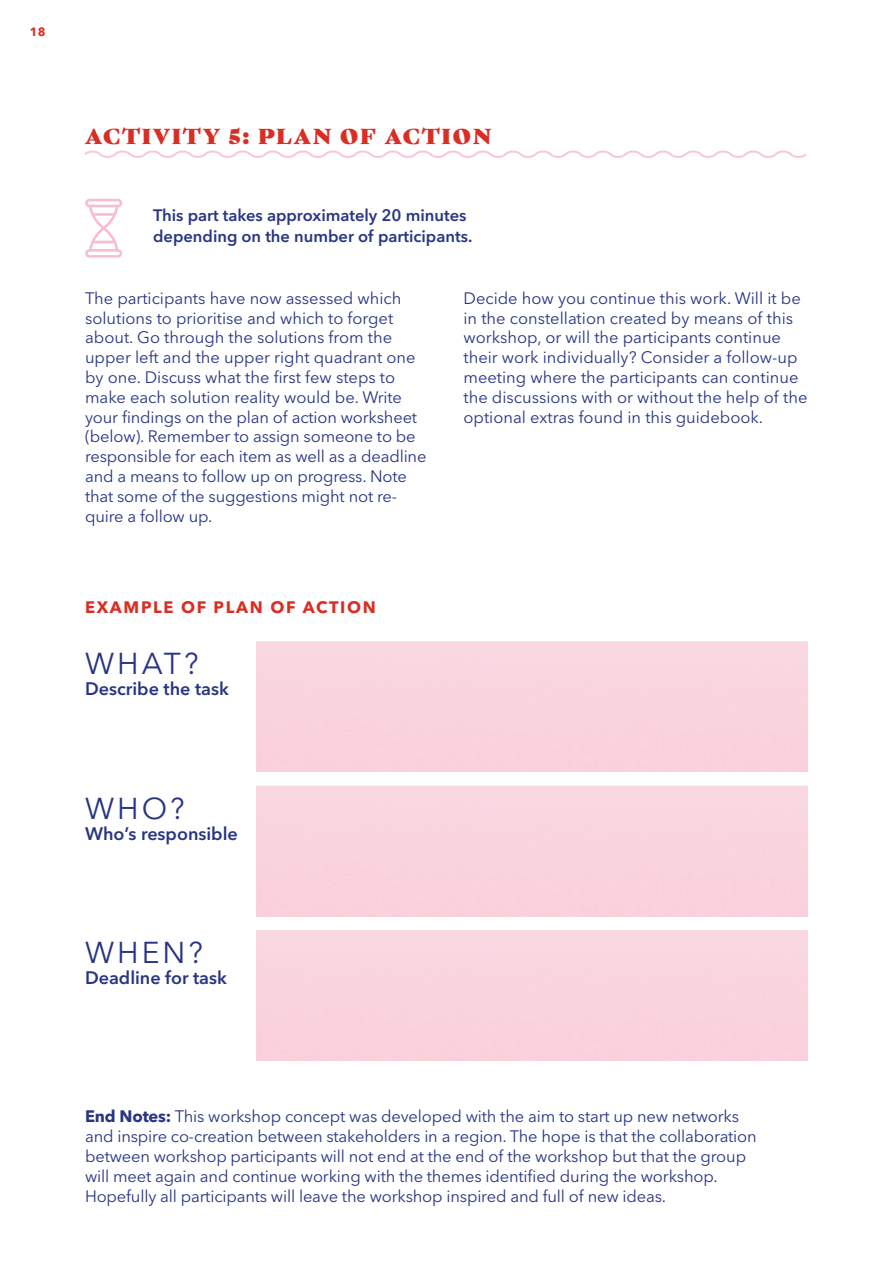
<style>
.page{position:relative;width:893px;height:1263px;background:#fff}
.page>*{position:absolute;margin:0;border:0;box-sizing:border-box;transform-origin:0 0}
.t1{font:30px "Avenir Next LT Pro";letter-spacing:.1em;color:#283583}
.t2{font:21px "Gastromond";letter-spacing:.1em;color:#d92e24}
.t3{font:600 18px "Avenir Next LT Pro";color:#283583}
.t4{font:16.5px/19.8px "Avenir Next LT Pro";letter-spacing:-.01em;color:#283583}
.Intro{font:600 16.5px/21px "Avenir Next LT Pro";color:#283583}
.H3{font:700 16.5px "Avenir Next LT Pro";letter-spacing:.1em;color:#d92e24}
.t5{font:700 12px "Avenir Next LT Pro";color:#d92e24}
.s1{font-weight:700}
</style>
<div class="page">
<div style="left:85px;top:199px;width:37px;height:8px;border:3px solid #f8becf;border-radius:3px"></div>
<div style="left:85px;top:249px;width:37px;height:9px;border:3px solid #f8becf;border-radius:3px"></div>
<svg style="left:87px;top:203px;width:33px;height:50px"></svg>
<hr style="left:93px;top:241px;width:21px;height:2px;background:#f8becf">
<svg style="left:84px;top:150px;width:722px;height:8px"></svg>
<p class="t5" style="left:30px;top:24px;width:17px">18</p>
<p class="t2" style="left:85px;top:120px;width:408px">ACTIVITY 5: PLAN OF ACTION</p>
<p class="Intro" style="left:153px;top:205px;width:321px">This part takes approximately 20 minutes depending on the number of participants.</p>
<p class="t4" style="left:85px;top:288px;width:343px">The participants have now assessed which solutions to prioritise and which to forget about. Go through the solutions from the upper left and the upper right quadrant one by one. Discuss what the first few steps to make each solution reality would be. Write your findings on the plan of action worksheet (below). Remember to assign someone to be responsible for each item as well as a deadline and a means to follow up on progress. Note that some of the suggestions might not re&shy;quire a follow up.</p>
<p class="t4" style="left:463px;top:288px;width:345px">Decide how you continue this work. Will it be in the constellation created by means of this workshop, or will the participants continue their work individually? Consider a follow-up meeting where the participants can continue the discussions with or without the help of the optional extras found in this guidebook.</p>
<h3 class="H3" style="left:85px;top:597px;width:292px">EXAMPLE OF PLAN OF ACTION</h3>
<p class="t1" style="left:85px;top:646px;width:115px">WHAT?</p>
<p class="t3" style="left:85px;top:678px;width:145px">Describe the task</p>
<p class="t1" style="left:85px;top:790px;width:101px">WHO?</p>
<p class="t3" style="left:85px;top:823px;width:154px">Who’s responsible</p>
<p class="t1" style="left:85px;top:935px;width:119px">WHEN?</p>
<p class="t3" style="left:85px;top:967px;width:143px">Deadline for task</p>
<p class="t4" style="left:85px;top:1107px;width:673px"><span class="s1">End Notes:</span> This workshop concept was developed with the aim to start up new networks and inspire co-creation between stakeholders in a region. The hope is that the collaboration between workshop participants will not end at the end of the workshop but that the group will meet again and continue working with the themes identified during the workshop.<br>Hopefully all participants will leave the workshop inspired and full of new ideas.</p>
</div>
